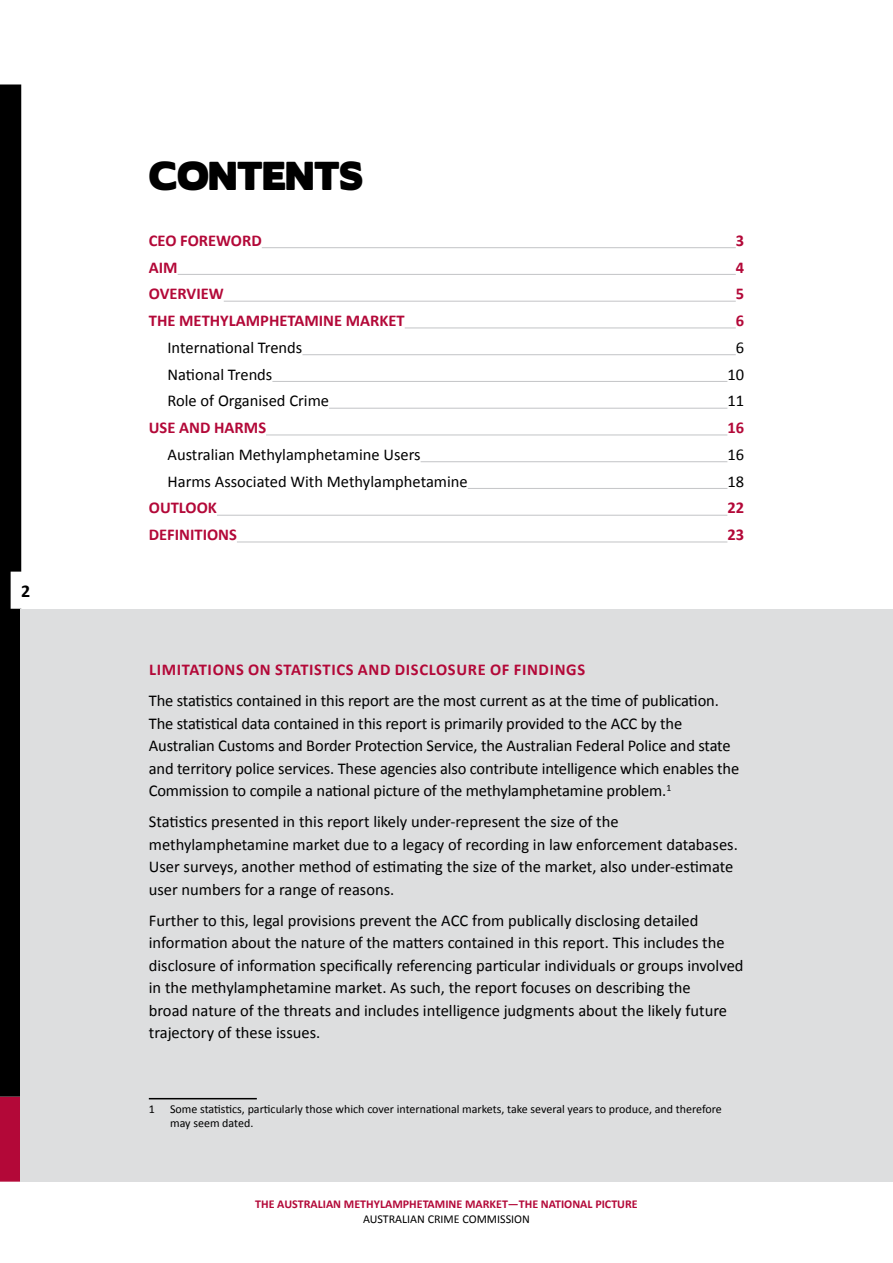
<style>
.page{position:relative;width:893px;height:1263px;background:#fff}
.page>*{position:absolute;margin:0;border:0;box-sizing:border-box;transform-origin:0 0}
.t1{font:36px "Boris Black Bloxx";color:#000;scale:.9 1}
.t2{font:700 18px "Calibri";color:#000}
.t3{font:16.5px/22.5px "Calibri";color:#000}
.t4{font:700 16.5px "Calibri";color:#b30838}
.t5{font:12px/14.4px "Calibri";color:#000}
.t6{font:700 12px "Calibri";color:#b30838}
</style>
<div class="page">
<svg style="left:0;top:84px;width:21px;height:1097px;background:#13060a"></svg>
<div style="left:11px;top:572px;width:55px;height:37px;background:#fff"></div>
<div style="left:21px;top:609px;width:872px;height:572px;background:#dddedf"></div>
<hr style="left:262px;top:247px;width:474px;height:1px;background:#c7c8ca">
<hr style="left:178px;top:274px;width:558px;height:1px;background:#c7c8ca">
<hr style="left:224px;top:301px;width:512px;height:1px;background:#c7c8ca">
<hr style="left:405px;top:327px;width:331px;height:1px;background:#c7c8ca">
<hr style="left:302px;top:354px;width:434px;height:1px;background:#c7c8ca">
<hr style="left:272px;top:381px;width:455px;height:1px;background:#c7c8ca">
<hr style="left:329px;top:408px;width:398px;height:1px;background:#c7c8ca">
<hr style="left:266px;top:434px;width:461px;height:1px;background:#c7c8ca">
<hr style="left:421px;top:461px;width:306px;height:1px;background:#c7c8ca">
<hr style="left:468px;top:488px;width:259px;height:1px;background:#c7c8ca">
<hr style="left:217px;top:515px;width:510px;height:1px;background:#c7c8ca">
<hr style="left:237px;top:541px;width:490px;height:1px;background:#c7c8ca">
<hr style="left:149px;top:1098px;width:108px;height:1px;background:#000">
<p class="t2" style="left:21px;top:580px;width:11px">2</p>
<h1 class="t1" style="left:149px;top:149px;width:240px">CONTENTS</h1>
<p class="t4" style="left:149px;top:230px;width:114px">CEO FOREWORD</p>
<p class="t4" style="left:736px;top:230px;width:10px">3</p>
<p class="t4" style="left:149px;top:257px;width:30px">AIM</p>
<p class="t4" style="left:736px;top:257px;width:10px">4</p>
<p class="t4" style="left:149px;top:284px;width:76px">OVERVIEW</p>
<p class="t4" style="left:736px;top:284px;width:10px">5</p>
<p class="t4" style="left:149px;top:310px;width:257px">THE METHYLAMPHETAMINE MARKET</p>
<p class="t4" style="left:736px;top:310px;width:10px">6</p>
<p class="t3" style="left:167px;top:335px;width:136px">International Trends</p>
<p class="t3" style="left:736px;top:335px;width:10px">6</p>
<p class="t3" style="left:167px;top:362px;width:106px">National Trends</p>
<p class="t3" style="left:727px;top:362px;width:18px">10</p>
<p class="t3" style="left:167px;top:389px;width:163px">Role of Organised Crime</p>
<p class="t3" style="left:727px;top:389px;width:18px">11</p>
<p class="t4" style="left:149px;top:417px;width:119px">USE AND HARMS</p>
<p class="t4" style="left:727px;top:417px;width:18px">16</p>
<p class="t3" style="left:167px;top:442px;width:255px">Australian Methylamphetamine Users</p>
<p class="t3" style="left:727px;top:442px;width:18px">16</p>
<p class="t3" style="left:167px;top:469px;width:302px">Harms Associated With Methylamphetamine</p>
<p class="t3" style="left:727px;top:469px;width:18px">18</p>
<p class="t4" style="left:149px;top:498px;width:70px">OUTLOOK</p>
<p class="t4" style="left:727px;top:498px;width:18px">22</p>
<p class="t4" style="left:149px;top:524px;width:90px">DEFINITIONS</p>
<p class="t4" style="left:727px;top:524px;width:18px">23</p>
<p class="t4" style="left:149px;top:659px;width:18px">LIMITATIONS</p>
<p class="t4" style="left:248px;top:659px;width:36px">ON STATISTICS</p>
<p class="t4" style="left:358px;top:659px;width:12px">AND</p>
<p class="t4" style="left:395px;top:659px;width:10px">DISCLOSURE</p>
<p class="t4" style="left:490px;top:659px;width:33px">OF FINDIN</p>
<p class="t4" style="left:566px;top:659px;width:19px">GS</p>
<p class="t3" style="left:149px;top:689px;width:592px">The statistics contained in this report are the most current as at the time of publication.<br>The statistical data contained in this report is primarily provided to the ACC by the Australian Customs and Border Protection Service, the Australian Federal Police and state and territory police services. These agencies also contribute intelligence which enables the Commission to compile a national picture of the methylamphetamine problem.<sup>1</sup></p>
<p class="t3" style="left:149px;top:810px;width:590px">Statistics presented in this report likely under-represent the size of the methylamphetamine market due to a legacy of recording in law enforcement databases.<br>User surveys, another method of estimating the size of the market, also under-estimate user numbers for a range of reasons.</p>
<p class="t3" style="left:149px;top:908px;width:596px">Further to this, legal provisions prevent the ACC from publically disclosing detailed information about the nature of the matters contained in this report. This includes the disclosure of information specifically referencing particular individuals or groups involved in the methylamphetamine market. As such, the report focuses on describing the<br>broad nature of the threats and includes intelligence judgments about the likely future trajectory of these issues.</p>
<p class="t5" style="left:149px;top:1101px;width:8px">1</p>
<p class="t5" style="left:170px;top:1101px;width:553px">Some statistics, particularly those which cover international markets, take several years to produce, and therefore may seem dated.</p>
<p class="t6" style="left:255px;top:1197px;width:384px">THE AUSTRALIAN METHYLAMPHETAMINE MARKET—THE NATIONAL PICTURE</p>
<p class="t5" style="left:363px;top:1211px;width:168px">AUSTRALIAN CRIME COMMISSION</p>
</div>
